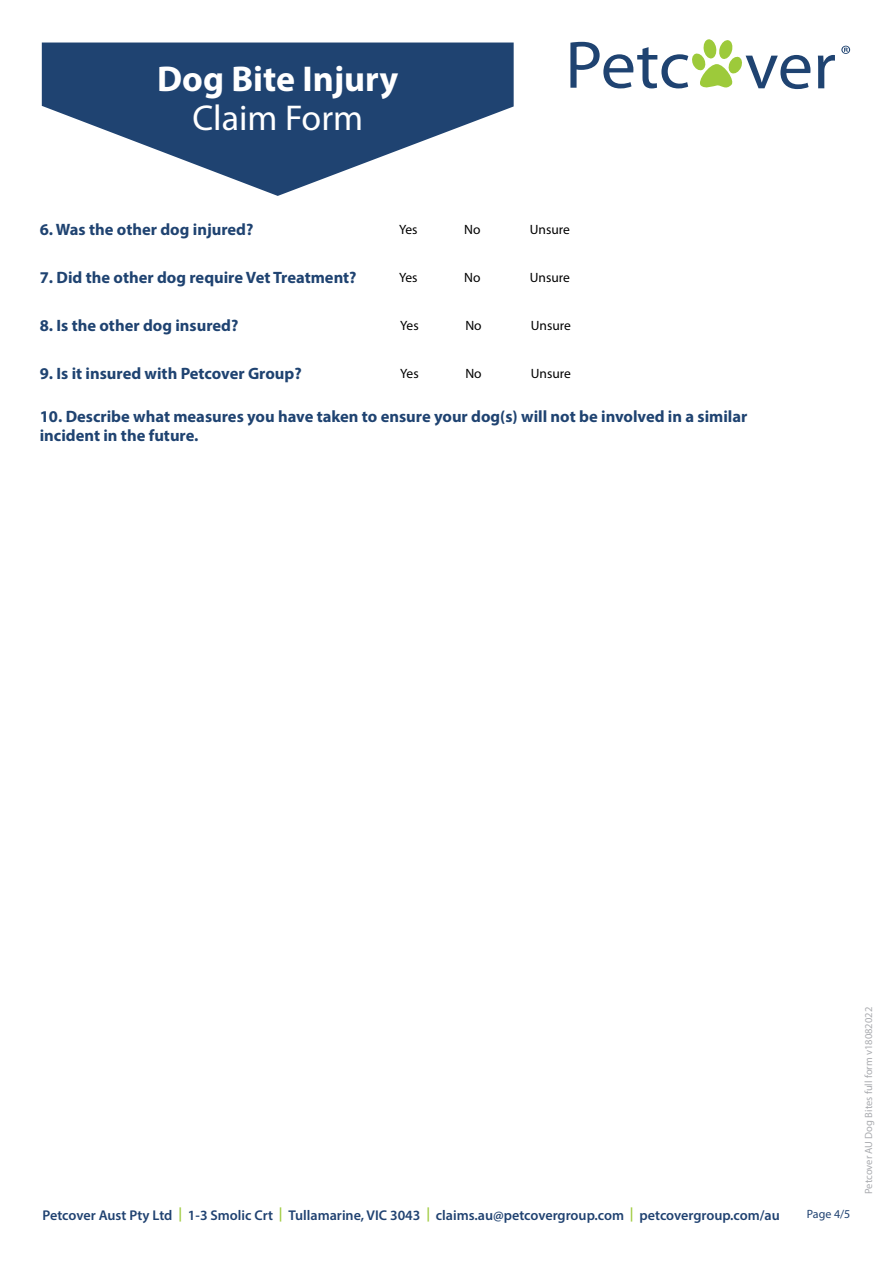
<style>
.page{position:relative;width:893px;height:1263px;background:#fff}
.page>*{position:absolute;margin:0;border:0;box-sizing:border-box;transform-origin:0 0}
.t1{font:700 36px "Myriad Pro";color:#fff}
.t2{font:36px "Myriad Pro";color:#fff}
.t3{font:700 16.5px/19.8px "Myriad Pro";color:#1f4371}
.t4{font:600 14.1px "Myriad Pro";color:#204271}
.t5{font:13.5px "Myriad Pro";color:#000}
.t6{font:12px "Myriad Pro";color:#204271}
.t7{font:10.5px "Myriad Pro";color:#aaacb0}
.s1{color:#9dca3a}
</style>
<div class="page">
<svg style="left:42px;top:43px;width:472px;height:153px;fill:#1f4371"></svg>
<svg style="left:818px;top:55px;width:17px;height:33px"></svg>
<svg style="left:841px;top:46px;width:9px;height:8px"></svg>
<svg style="left:570px;top:39px;width:240px;height:51px"></svg>
<h1 class="t1" style="left:157px;top:56px;width:243px">Dog Bite Injury</h1>
<h1 class="t2" style="left:192px;top:96px;width:172px">Claim Form</h1>
<p class="t3" style="left:40px;top:219px;width:215px">6. Was the other dog injured?</p>
<p class="t5" style="left:399px;top:221px;width:20px">Yes</p>
<p class="t5" style="left:464px;top:221px;width:18px">No</p>
<p class="t5" style="left:530px;top:221px;width:42px">Unsure</p>
<p class="t3" style="left:40px;top:267px;width:318px">7. Did the other dog require Vet Treatment?</p>
<p class="t5" style="left:399px;top:269px;width:20px">Yes</p>
<p class="t5" style="left:464px;top:269px;width:18px">No</p>
<p class="t5" style="left:530px;top:269px;width:42px">Unsure</p>
<p class="t3" style="left:40px;top:315px;width:200px">8. Is the other dog insured?</p>
<p class="t5" style="left:400px;top:317px;width:20px">Yes</p>
<p class="t5" style="left:465px;top:317px;width:18px">No</p>
<p class="t5" style="left:531px;top:317px;width:42px">Unsure</p>
<p class="t3" style="left:40px;top:363px;width:264px">9. Is it insured with Petcover Group?</p>
<p class="t5" style="left:400px;top:365px;width:20px">Yes</p>
<p class="t5" style="left:465px;top:365px;width:18px">No</p>
<p class="t5" style="left:531px;top:365px;width:42px">Unsure</p>
<p class="t3" style="left:40px;top:406px;width:709px">10. Describe what measures you have taken to ensure your dog(s) will not be involved in a similar incident in the future.</p>
<p class="t4" style="left:43px;top:1206px;width:739px">Petcover Aust Pty Ltd <span class="s1">|</span> 1-3 Smolic Crt <span class="s1">|</span> Tullamarine, VIC 3043 <span class="s1">|</span> claims.au@petcovergroup.com <span class="s1">|</span> petcovergroup.com/au</p>
<p class="t6" style="left:807px;top:1207px;width:45px">Page 4/5</p>
<p class="t7" style="left:862px;top:1194px;width:188px;rotate:-90deg">Petcover AU Dog Bites full form v18082022</p>
</div>
